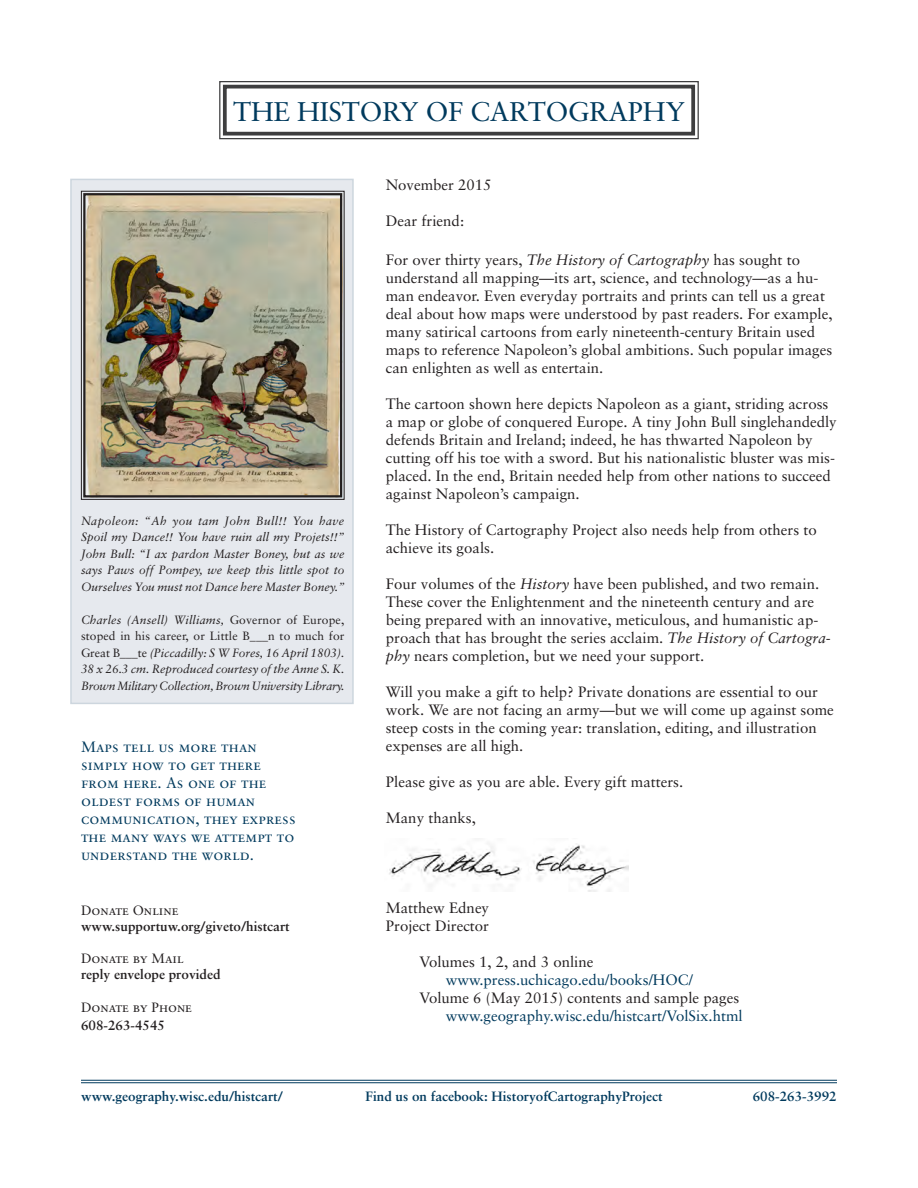
<style>
.page{position:relative;width:918px;height:1188px;background:#fff}
.page>*{position:absolute;margin:0;border:0;box-sizing:border-box;transform-origin:0 0}
.t1{font:27px "Sabon";letter-spacing:-.01em;color:#003a5d}
.Text{font:15px/18px "Sabon";color:#231f20}
.Headline{font:15px/18px "Sabon Rmn SC";letter-spacing:.01em;color:#003a5d}
.Text-2{font:15px "Sabon";color:#003a5d}
.Body_text{font:700 13.5px "Sabon";color:#003a5d}
.t2{font:700 13.5px "Sabon";color:#231f20}
.t3{font:13.5px "Sabon Rmn SC";color:#231f20}
.t4{font:italic 12px/16.5px "Sabon";letter-spacing:-.015em;color:#231f20;text-align:justify}
.s1{font-style:normal}
.s2{font-style:italic}
</style>
<div class="page">
<div style="left:70px;top:179px;width:284px;height:525px;background:#e6e9ee;border:2px solid #cdd6de"></div>
<svg style="left:219px;top:81px;width:480px;height:59px"></svg>
<div style="left:223px;top:85px;width:472px;height:51px;border:4px solid #3e3e3f"></div>
<img style="left:81px;top:190px;width:264px;height:310px">
<div style="left:83px;top:193px;width:259px;height:304px;border:2px solid #231f20"></div>
<hr style="left:81px;top:1080px;width:756px;height:1px;background:#003a5d">
<hr style="left:81px;top:1082px;width:756px;height:1px;background:#003a5d">
<img style="left:389px;top:843px;width:239px;height:49px">
<p class="t1" style="left:233px;top:95px;width:453px">THE HISTORY OF CARTOGRAPHY</p>
<p class="t4" style="left:81px;top:512px;width:265px">Napoleon: “Ah you tam John Bull!! You have Spoil my Dance!! You have ruin all my Projets!!” John Bull: “I ax pardon Master Boney, but as we says Paws off Pompey, we keep this little spot to Ourselves You must not Dance here Master Boney.”</p>
<p class="t4" style="left:81px;top:611px;width:265px">Charles (Ansell) Williams, <span class="s1">Governor of Europe, stoped in his career, or Little B___n to much for Great B___te</span> (Piccadilly: S W Fores, 16 April 1803).<br>38 x 26.3 cm. Reproduced courtesy of the Anne S. K.<br>Brown Military Collection, Brown University Library.</p>
<p class="Headline" style="left:81px;top:737px;width:216px">Maps tell us more than simply how to get there from here. As one of the oldest forms of human communication, they express the many ways we attempt to understand the world.</p>
<p class="t3" style="left:81px;top:902px;width:99px">Donate Online</p>
<p class="t2" style="left:81px;top:918px;width:210px">www.supportuw.org/giveto/histcart</p>
<p class="t3" style="left:81px;top:950px;width:104px">Donate by Mail</p>
<p class="t2" style="left:81px;top:966px;width:141px">reply envelope provided</p>
<p class="t3" style="left:81px;top:999px;width:113px">Donate by Phone</p>
<p class="t2" style="left:81px;top:1017px;width:86px">608-263-4545</p>
<p class="Text" style="left:386px;top:176px;width:107px">November 2015</p>
<p class="Text" style="left:386px;top:212px;width:80px">Dear friend:</p>
<p class="Text" style="left:386px;top:250px;width:448px">For over thirty years, <span class="s2">The History of Cartography</span> has sought to understand all mapping—its art, science, and technology—as a hu&shy;man endeavor. Even everyday portraits and prints can tell us a great deal about how maps were understood by past readers. For example, many satirical cartoons from early nineteenth-century Britain used maps to reference Napoleon’s global ambitions. Such popular images can enlighten as well as entertain.</p>
<p class="Text" style="left:386px;top:394px;width:452px">The cartoon shown here depicts Napoleon as a giant, striding across a map or globe of conquered Europe. A tiny John Bull singlehandedly defends Britain and Ireland; indeed, he has thwarted Napoleon by cutting off his toe with a sword. But his nationalistic bluster was mis&shy;placed. In the end, Britain needed help from other nations to succeed against Napoleon’s campaign.</p>
<p class="Text" style="left:386px;top:520px;width:432px">The History of Cartography Project also needs help from others to achieve its goals.</p>
<p class="Text" style="left:386px;top:574px;width:447px">Four volumes of the <span class="s2">History</span> have been published, and two remain.<br>These cover the Enlightenment and the nineteenth century and are being prepared with an innovative, meticulous, and humanistic ap&shy;proach that has brought the series acclaim. <span class="s2">The History of Cartogra&shy;phy</span> nears completion, but we need your support.</p>
<p class="Text" style="left:386px;top:682px;width:450px">Will you make a gift to help? Private donations are essential to our work. We are not facing an army—but we will come up against some steep costs in the coming year: translation, editing, and illustration expenses are all high.</p>
<p class="Text" style="left:386px;top:772px;width:299px">Please give as you are able. Every gift matters.</p>
<p class="Text" style="left:386px;top:808px;width:92px">Many thanks,</p>
<p class="Text" style="left:386px;top:898px;width:105px">Matthew Edney</p>
<p class="Text" style="left:386px;top:916px;width:105px">Project Director</p>
<p class="Text" style="left:420px;top:952px;width:175px">Volumes 1, 2, and 3 online</p>
<p class="Text-2" style="left:446px;top:971px;width:249px">www.press.uchicago.edu/books/HOC/</p>
<p class="Text" style="left:420px;top:988px;width:321px">Volume 6 (May 2015) contents and sample pages</p>
<p class="Text-2" style="left:446px;top:1007px;width:298px">www.geography.wisc.edu/histcart/VolSix.html</p>
<p class="Body_text" style="left:81px;top:1088px;width:203px">www.geography.wisc.edu/histcart/</p>
<p class="Body_text" style="left:366px;top:1088px;width:299px">Find us on facebook: HistoryofCartographyProject</p>
<p class="Body_text" style="left:753px;top:1088px;width:86px">608-263-3992</p>
</div>
